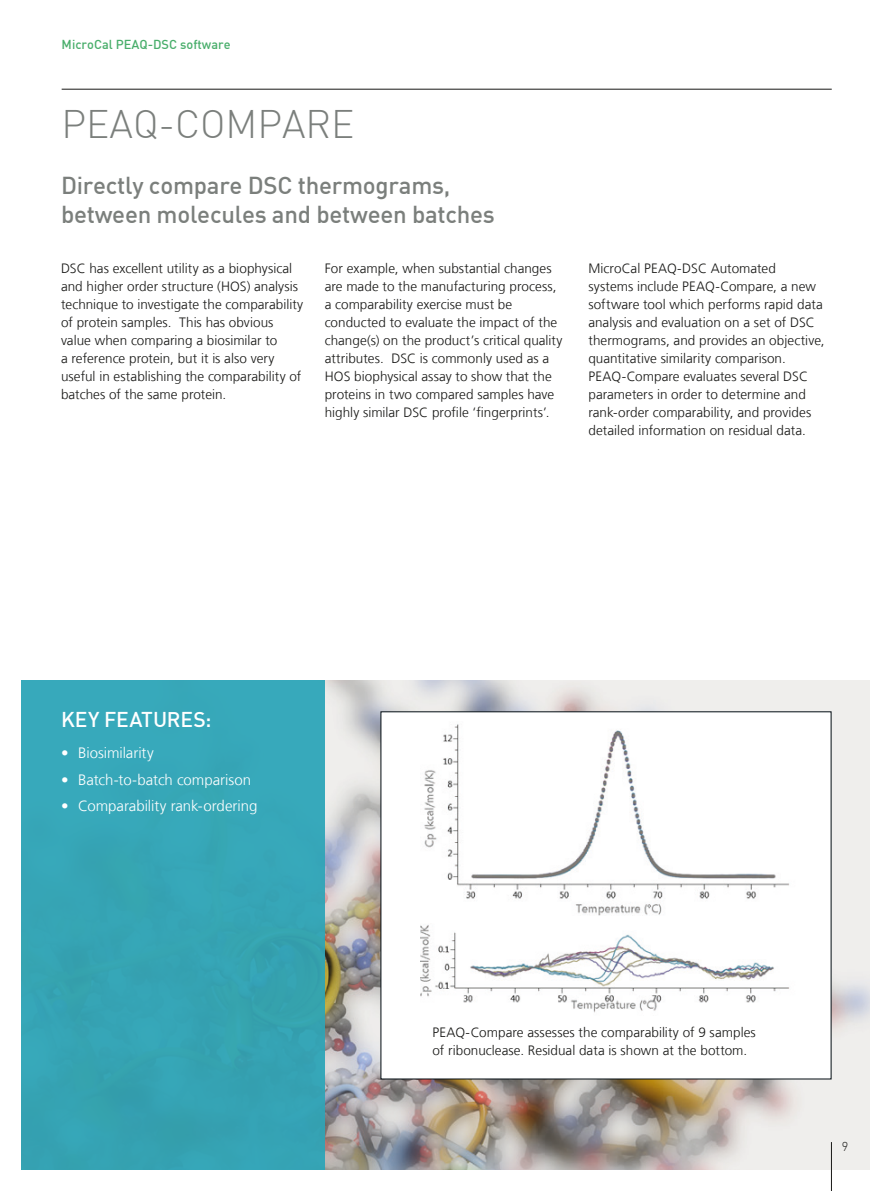
<style>
.page{position:relative;width:893px;height:1191px;background:#fff}
.page>*{position:absolute;margin:0;border:0;box-sizing:border-box;transform-origin:0 0}
.t1{font:300 39px "DIN";color:#7b7f7c}
.t2{font:500 24px/28.8px "DIN";letter-spacing:-.01em;color:#7b7f7c}
.t3{font:500 21px "DIN";color:#fff}
.t4{font:300 15px "Frutiger LT Com";letter-spacing:-.005em;color:#fff}
.t5{font:300 13.5px/18px "Frutiger LT Com";color:#181816}
.t6{font:12.75px "DIN Medium";color:#49ae6b}
.t7{font:300 12.75px "DIN";color:#181816}
</style>
<div class="page">
<img style="left:325px;top:680px;width:545px;height:489px">
<div style="left:381px;top:711px;width:450px;height:368px;background:#fff"></div>
<img style="left:420px;top:724px;width:369px;height:289px">
<hr style="left:831px;top:1142px;width:1px;height:49px;background:#181816">
<hr style="left:62px;top:89px;width:770px;height:1px;background:#181816">
<div style="left:21px;top:680px;width:304px;height:489px;background:#36a5b6"></div>
<p class="t6" style="left:62px;top:36px;width:171px">MicroCal PEAQ-DSC software</p>
<h1 class="t1" style="left:62px;top:100px;width:294px">PEAQ-COMPARE</h1>
<h2 class="t2" style="left:61px;top:170px;width:435px">Directly compare DSC thermograms, between molecules and between batches</h2>
<p class="t5" style="left:61px;top:259px;width:244px">DSC has excellent utility as a biophysical and higher order structure (HOS) analysis technique to investigate the comparability of protein samples. This has obvious value when comparing a biosimilar to<br>a reference protein, but it is also very useful in establishing the comparability of batches of the same protein.</p>
<p class="t5" style="left:325px;top:259px;width:239px">For example, when substantial changes are made to the manufacturing process, a comparability exercise must be conducted to evaluate the impact of the change(s) on the product’s critical quality attributes. DSC is commonly used as a HOS biophysical assay to show that the proteins in two compared samples have highly similar DSC profile ‘fingerprints’.</p>
<p class="t5" style="left:588px;top:259px;width:238px">MicroCal PEAQ-DSC Automated<br>systems include PEAQ-Compare, a new software tool which performs rapid data analysis and evaluation on a set of DSC thermograms, and provides an objective, quantitative similarity comparison.<br>PEAQ-Compare evaluates several DSC parameters in order to determine and rank-order comparability, and provides detailed information on residual data.</p>
<h3 class="t3" style="left:61px;top:706px;width:152px">KEY FEATURES:</h3>
<p class="t4" style="left:61px;top:744px;width:94px">• Biosimilarity</p>
<p class="t4" style="left:61px;top:771px;width:192px">• Batch-to-batch comparison</p>
<p class="t4" style="left:61px;top:797px;width:198px">• Comparability rank-ordering</p>
<p class="t5" style="left:432px;top:1023px;width:325px">PEAQ-Compare assesses the comparability of 9 samples of ribonuclease. Residual data is shown at the bottom.</p>
<p class="t7" style="left:842px;top:1138px;width:8px">9</p>
</div>
